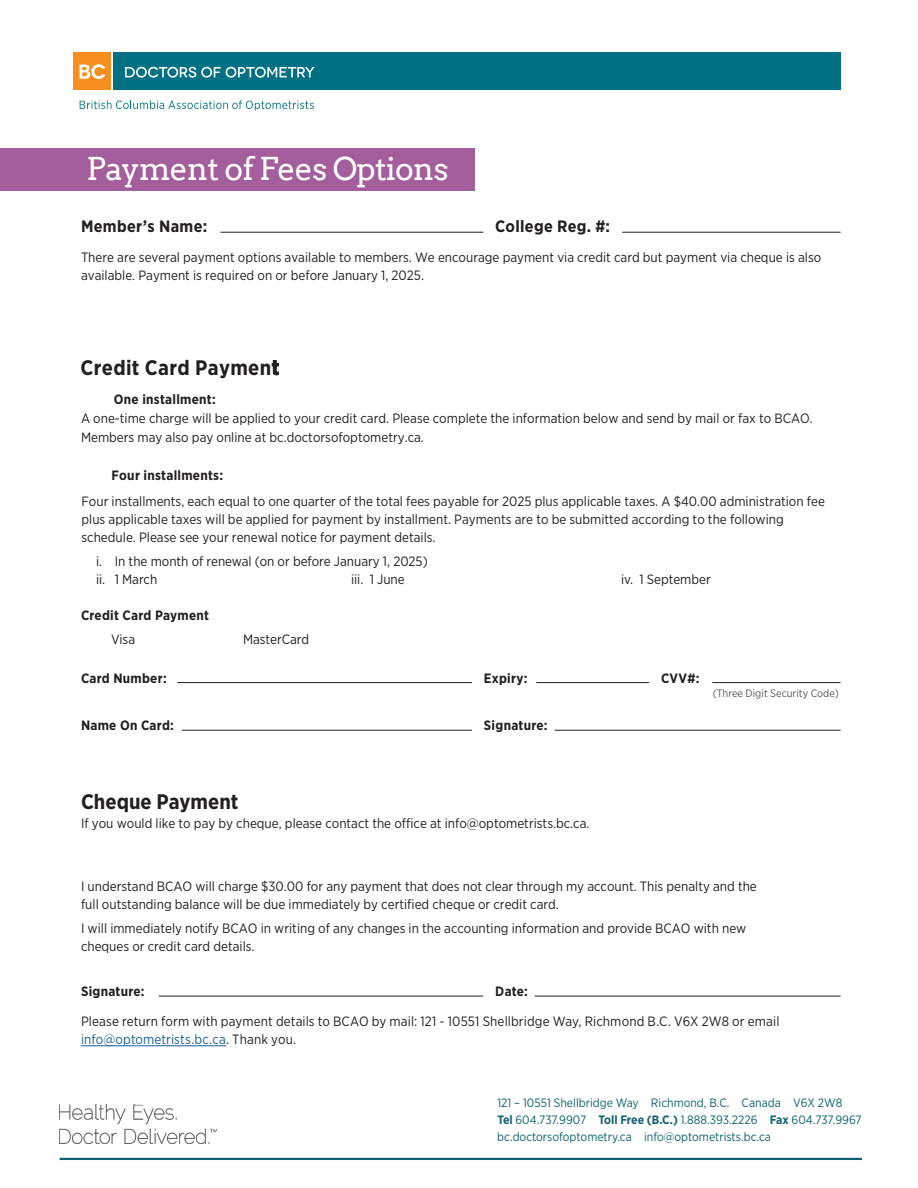
<style>
.page{position:relative;width:918px;height:1188px;background:#fff}
.page>*{position:absolute;margin:0;border:0;box-sizing:border-box;transform-origin:0 0}
.t1{font:31.5px "Arvo";letter-spacing:-.025em;color:#fff}
.t2{font:700 21px "Gotham Narrow";letter-spacing:.015em;color:#231f20}
.t3{font:700 16.5px "Gotham Narrow";letter-spacing:.02em;color:#231f20}
.t4{font:13.5px/18px "Gotham Narrow";color:#231f20}
.t5{font:700 13.5px "Gotham Narrow";letter-spacing:.02em;color:#231f20}
.t6{font:13.5px "Gotham Narrow";letter-spacing:.01em;color:#175d9e}
.t7{font:12.15px/16.6px "Gotham Narrow";color:#106272}
.t8{font:10.8px "Gotham Narrow";color:#57585a}
.s1{font-weight:700}
.s2{color:#231f20}
</style>
<div class="page">
<hr style="left:81px;top:1045px;width:145px;height:1px;background:#175d9e">
<hr style="left:220px;top:232px;width:263px;height:1px;background:#231f20">
<hr style="left:622px;top:232px;width:219px;height:1px;background:#231f20">
<hr style="left:177px;top:682px;width:295px;height:1px;background:#231f20">
<hr style="left:536px;top:682px;width:113px;height:1px;background:#231f20">
<hr style="left:712px;top:682px;width:129px;height:1px;background:#231f20">
<hr style="left:182px;top:730px;width:290px;height:1px;background:#231f20">
<hr style="left:555px;top:730px;width:286px;height:1px;background:#231f20">
<hr style="left:159px;top:996px;width:324px;height:1px;background:#231f20">
<hr style="left:535px;top:996px;width:306px;height:1px;background:#231f20">
<div style="left:113px;top:53px;width:728px;height:37px;background:#007184"></div>
<svg style="left:125px;top:67px;width:190px;height:11px"></svg>
<div style="left:73px;top:53px;width:38px;height:37px;background:#f68f1e"></div>
<svg style="left:79px;top:64px;width:26px;height:15px"></svg>
<svg style="left:80px;top:100px;width:234px;height:11px"></svg>
<div style="left:0;top:148px;width:475px;height:43px;background:#a35e9b"></div>
<hr style="left:60px;top:1158px;width:802px;height:2px;background:#106272">
<img style="left:59px;top:1105px;width:157px;height:38px">
<p class="t1" style="left:87px;top:150px;width:364px">Payment of Fees Options</p>
<p class="t3" style="left:81px;top:216px;width:128px">Member’s Name:</p>
<p class="t3" style="left:495px;top:216px;width:116px">College Reg. #:</p>
<p class="t4" style="left:81px;top:248px;width:742px">There are several payment options available to members. We encourage payment via credit card but payment via cheque is also available. Payment is required on or before January 1, 2025.</p>
<p class="t2" style="left:81px;top:354px;width:200px">Credit Card Payment</p>
<p class="t4" style="left:81px;top:390px;width:733px;line-height:18.9px;text-indent:33px"><span class="s1">One installment:<br></span>A one-time charge will be applied to your credit card. Please complete the information below and send by mail or fax to BCAO.<br>Members may also pay online at bc.doctorsofoptometry.ca.</p>
<p class="t4" style="left:82px;top:463px;width:745px;line-height:25.5px;text-indent:30px"><span class="s1">Four installments:<br></span>Four installments, each equal to one quarter of the total fees payable for 2025 plus applicable taxes. A $40.00 administration fee</p>
<p class="t4" style="left:82px;top:510px;width:704px">plus applicable taxes will be applied for payment by installment. Payments are to be submitted according to the following schedule. Please see your renewal notice for payment details.</p>
<p class="t4" style="left:96px;top:552px;width:333px">i. In the month of renewal (on or before January 1, 2025)</p>
<p class="t4" style="left:96px;top:570px;width:63px">ii. 1 March</p>
<p class="t4" style="left:351px;top:570px;width:55px">iii. 1 June</p>
<p class="t4" style="left:621px;top:570px;width:91px">iv. 1 September</p>
<p class="t5" style="left:81px;top:606px;width:130px">Credit Card Payment</p>
<p class="t4" style="left:111px;top:630px;width:26px">Visa</p>
<p class="t4" style="left:243px;top:630px;width:68px">MasterCard</p>
<p class="t5" style="left:81px;top:669px;width:87px">Card Number:</p>
<p class="t5" style="left:484px;top:669px;width:45px">Expiry:</p>
<p class="t5" style="left:661px;top:669px;width:40px">CVV#:</p>
<p class="t5" style="left:81px;top:717px;width:94px">Name On Card:</p>
<p class="t5" style="left:484px;top:717px;width:65px">Signature:</p>
<p class="t8" style="left:713px;top:686px;width:128px">(Three Digit Security Code)</p>
<p class="t2" style="left:81px;top:788px;width:159px">Cheque Payment</p>
<p class="t4" style="left:81px;top:814px;width:510px">If you would like to pay by cheque, please contact the office at info@optometrists.bc.ca.</p>
<p class="t4" style="left:81px;top:877px;width:677px">I understand BCAO will charge $30.00 for any payment that does not clear through my account. This penalty and the full outstanding balance will be due immediately by certified cheque or credit card.</p>
<p class="t4" style="left:81px;top:919px;width:667px">I will immediately notify BCAO in writing of any changes in the accounting information and provide BCAO with new cheques or credit card details.</p>
<p class="t5" style="left:81px;top:983px;width:65px">Signature:</p>
<p class="t5" style="left:495px;top:983px;width:34px">Date:</p>
<p class="t4" style="left:81px;top:1012px;width:700px">Please return form with payment details to BCAO by mail: 121 - 10551 Shellbridge Way, Richmond B.C. V6X 2W8 or email</p>
<p class="t6" style="left:81px;top:1031px;width:217px">info@optometrists.bc.ca<span class="s2">. Thank you.</span></p>
<p class="t7" style="left:497px;top:1095px;width:366px">121 – 10551 Shellbridge Way Richmond, B.C. Canada V6X 2W8<br><span class="s1">Tel</span> 604.737.9907 <span class="s1">Toll Free (B.C.)</span> 1.888.393.2226 <span class="s1">Fax</span> 604.737.9967 bc.doctorsofoptometry.ca info@optometrists.bc.ca</p>
</div>
